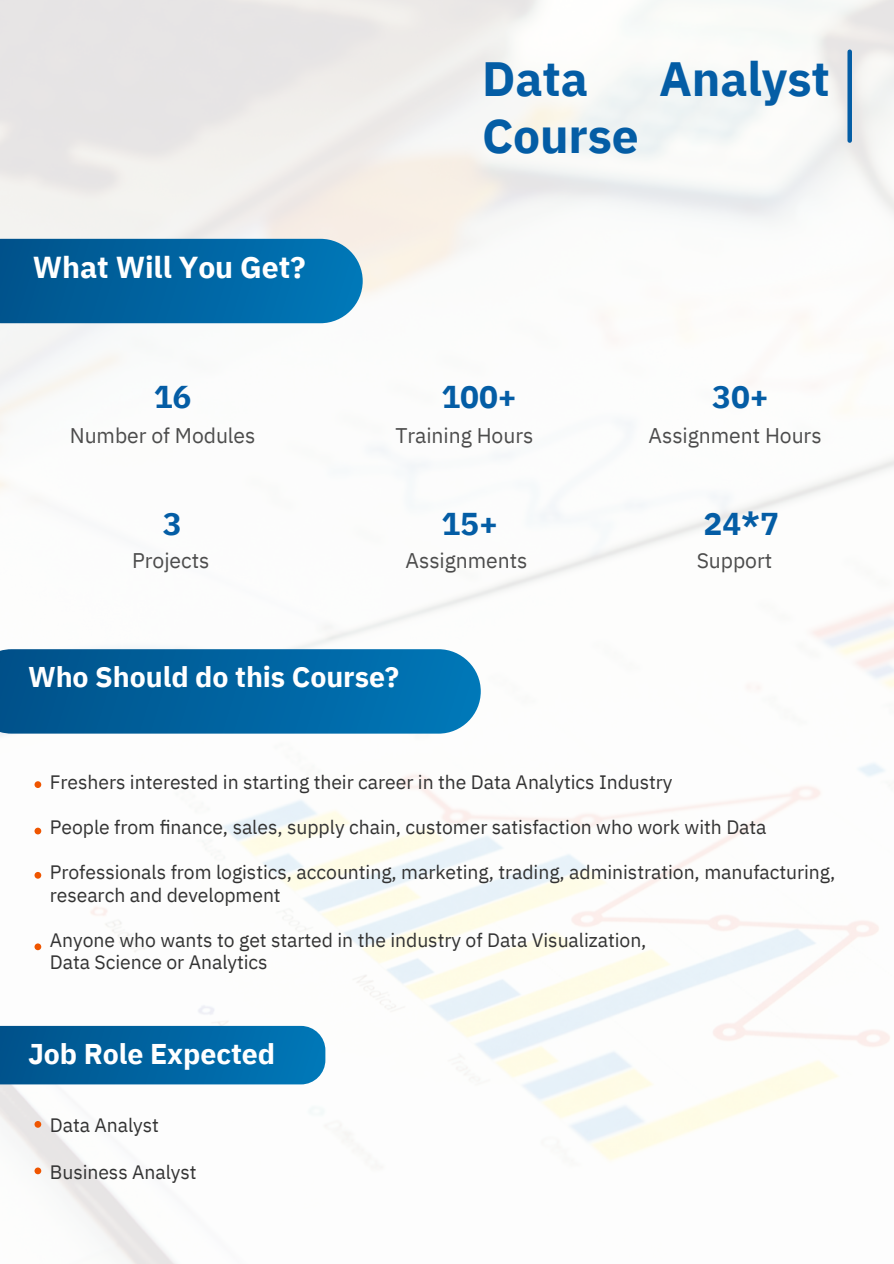
<style>
.page{position:relative;width:894px;height:1264px;background:#fff}
.page>*{position:absolute;margin:0;border:0;box-sizing:border-box;transform-origin:0 0}
.t1{font:700 48px "IBM Plex Sans";letter-spacing:-.005em;color:#045da5}
.t2{font:700 31.5px "IBM Plex Sans";letter-spacing:-.005em;color:#045da5}
.t3{font:700 30.15px "IBM Plex Sans";letter-spacing:-.005em;color:#fff}
.t4{font:700 28.5px "IBM Plex Sans";letter-spacing:-.005em;color:#fff}
.t5{font:21.15px "IBM Plex Sans";letter-spacing:-.005em;color:#4c4c4c}
.t6{font:19.35px/22.5px "IBM Plex Sans";letter-spacing:-.005em;color:#333}
</style>
<div class="page">
<img style="left:0;top:0;width:893px;height:1263px">
<svg style="left:0;top:239px;width:362px;height:84px"></svg>
<svg style="left:847px;top:52px;width:4px;height:89px"></svg>
<svg style="left:0;top:649px;width:480px;height:84px"></svg>
<svg style="left:0;top:1025px;width:325px;height:59px"></svg>
<div style="left:34px;top:781px;width:7px;height:7px;background:#ef5500;border-radius:50%"></div>
<div style="left:34px;top:827px;width:7px;height:7px;background:#ef5500;border-radius:50%"></div>
<div style="left:34px;top:872px;width:7px;height:6px;background:#ef5500;border-radius:50%"></div>
<div style="left:34px;top:943px;width:7px;height:7px;background:#ef5500;border-radius:50%"></div>
<svg style="left:34px;top:1120px;width:7px;height:7px"></svg>
<div style="left:34px;top:1167px;width:7px;height:7px;background:#ef5500;border-radius:50%"></div>
<p class="t3" style="left:33px;top:247px;width:274px">What Will You Get?</p>
<h1 class="t1" style="left:482px;top:46px;width:108px">Data</h1>
<h1 class="t1" style="left:659px;top:46px;width:172px">Analyst</h1>
<h1 class="t1" style="left:482px;top:104px;width:158px">Course</h1>
<h2 class="t2" style="left:154px;top:375px;width:39px">16</h2>
<p class="t2" style="left:441px;top:375px;width:77px">100+</p>
<p class="t2" style="left:712px;top:375px;width:58px">30+</p>
<p class="t5" style="left:70px;top:421px;width:187px">Number of Modules</p>
<h2 class="t5" style="left:395px;top:421px;width:139px">Training Hours</h2>
<p class="t5" style="left:648px;top:421px;width:174px">Assignment Hours</p>
<p class="t2" style="left:163px;top:503px;width:20px">3</p>
<p class="t2" style="left:441px;top:503px;width:58px">15+</p>
<h2 class="t2" style="left:703px;top:503px;width:77px">24*7</h2>
<h2 class="t5" style="left:132px;top:546px;width:79px">Projects</h2>
<p class="t5" style="left:405px;top:546px;width:123px">Assignments</p>
<p class="t5" style="left:696px;top:546px;width:77px">Support</p>
<p class="t4" style="left:28px;top:658px;width:372px">Who Should do this Course?</p>
<h2 class="t6" style="left:50px;top:770px;width:624px">Freshers interested in starting their career in the Data Analytics Industry</h2>
<p class="t6" style="left:50px;top:815px;width:718px">People from finance, sales, supply chain, customer satisfaction who work with Data</p>
<p class="t6" style="left:50px;top:860px;width:786px">Professionals from logistics, accounting, marketing, trading, administration, manufacturing, research and development</p>
<p class="t6" style="left:50px;top:928px;width:598px">Anyone who wants to get started in the industry of Data Visualization,</p>
<p class="t6" style="left:50px;top:950px;width:219px">Data Science or Analytics</p>
<h2 class="t4" style="left:28px;top:1034px;width:248px">Job Role Expected</h2>
<p class="t6" style="left:50px;top:1113px;width:111px">Data Analyst</p>
<p class="t6" style="left:50px;top:1159px;width:148px">Business Analyst</p>
</div>
